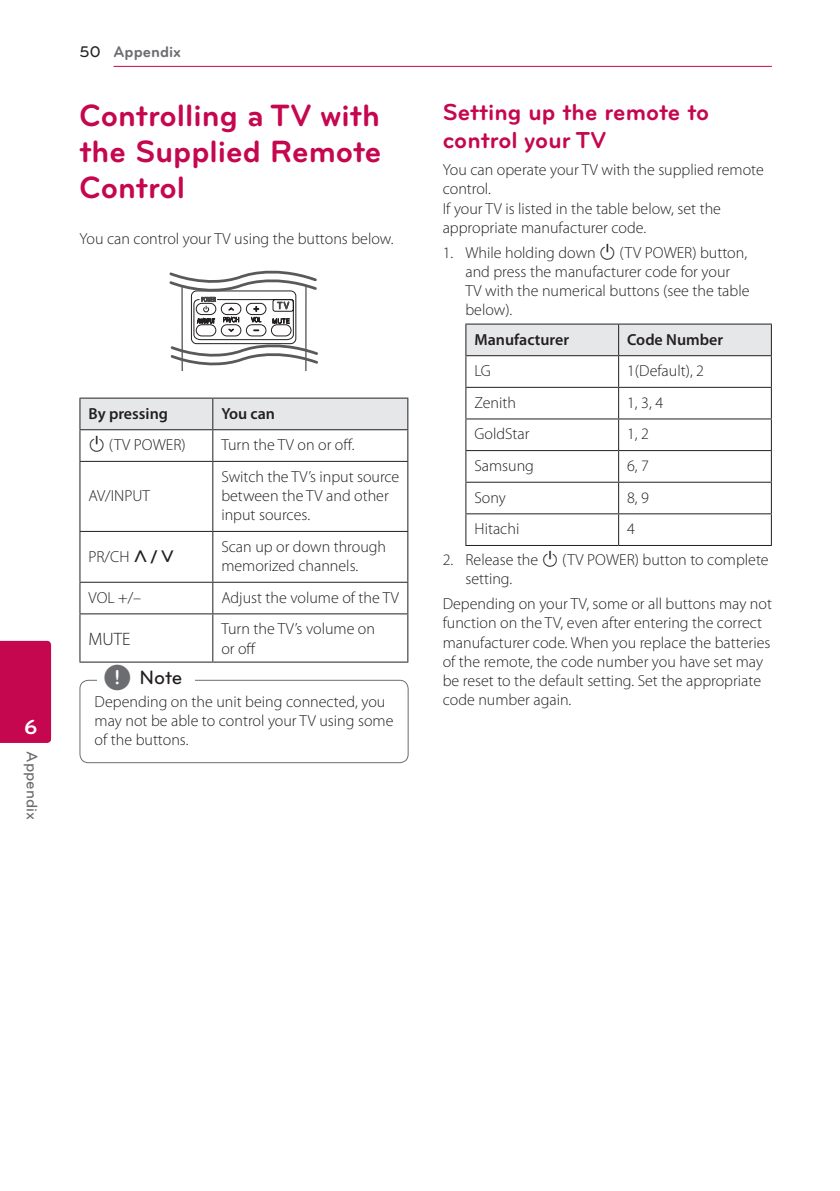
<style>
.page{position:relative;width:840px;height:1191px;background:#fff}
.page>*{position:absolute;margin:0;border:0;box-sizing:border-box;transform-origin:0 0}
.Title_1{font:700 32px/36px "Bryant LG";color:#c50750;text-align:justify}
.Title_2{font:700 24px/28px "Bryant LG";color:#c50750}
.t1{font:700 21px "Bryant LG";color:#fff}
.t2{font:500 20px "Bryant LG";color:#231f20}
.t3{font:300 18px "Myriad Pro";color:#231f20}
.Content_text_Light{font:300 16px/19.2px "Myriad Pro";color:#231f20}
.Content_text_Num{font:300 16px/19.2px "Myriad Pro";color:#231f20}
.Content_text_Light-2{font:600 16px "Myriad Pro";color:#231f20}
.Chapter_Title_Top_L{font:700 16px "Bryant LG";color:#6c6d70}
.Chapter_Title_Side{font:500 16px "Bryant LG";color:#6c6d70}
.Page_No_left{font:500 16px "Bryant LG";color:#231f20}
.s1{font-family:"UPSYS Common";font-weight:400}
.s2{font-family:"UPSYS Common";font-weight:400;font-size:30px;color:#6c6d70}
</style>
<div class="page">
<hr style="left:113px;top:66px;width:658px;height:1px;background:#c50750">
<div style="left:0;top:641px;width:51px;height:102px;background:#c50750"></div>
<svg style="left:169px;top:270px;width:149px;height:100px"></svg>
<div style="left:80px;top:398px;width:327px;height:31px;background:#e6e7e9"></div>
<hr style="left:79px;top:397px;width:134px;height:1px;background:#231f20">
<hr style="left:79px;top:398px;width:1px;height:31px;background:#231f20">
<hr style="left:213px;top:397px;width:195px;height:1px;background:#231f20">
<hr style="left:212px;top:398px;width:1px;height:31px;background:#231f20">
<hr style="left:407px;top:398px;width:1px;height:31px;background:#231f20">
<hr style="left:79px;top:429px;width:134px;height:1px;background:#231f20">
<hr style="left:79px;top:430px;width:1px;height:31px;background:#231f20">
<hr style="left:213px;top:429px;width:195px;height:1px;background:#231f20">
<hr style="left:212px;top:430px;width:1px;height:31px;background:#231f20">
<hr style="left:407px;top:430px;width:1px;height:31px;background:#231f20">
<hr style="left:79px;top:461px;width:134px;height:1px;background:#231f20">
<hr style="left:79px;top:462px;width:1px;height:69px;background:#231f20">
<hr style="left:213px;top:461px;width:195px;height:1px;background:#231f20">
<hr style="left:212px;top:462px;width:1px;height:69px;background:#231f20">
<hr style="left:407px;top:462px;width:1px;height:69px;background:#231f20">
<hr style="left:79px;top:531px;width:134px;height:1px;background:#231f20">
<hr style="left:79px;top:532px;width:1px;height:50px;background:#231f20">
<hr style="left:213px;top:531px;width:195px;height:1px;background:#231f20">
<hr style="left:212px;top:532px;width:1px;height:50px;background:#231f20">
<hr style="left:407px;top:532px;width:1px;height:50px;background:#231f20">
<hr style="left:79px;top:582px;width:134px;height:1px;background:#231f20">
<hr style="left:79px;top:583px;width:1px;height:30px;background:#231f20">
<hr style="left:213px;top:582px;width:195px;height:1px;background:#231f20">
<hr style="left:212px;top:583px;width:1px;height:30px;background:#231f20">
<hr style="left:407px;top:583px;width:1px;height:30px;background:#231f20">
<hr style="left:79px;top:613px;width:134px;height:1px;background:#231f20">
<hr style="left:79px;top:614px;width:1px;height:47px;background:#231f20">
<hr style="left:213px;top:613px;width:195px;height:1px;background:#231f20">
<hr style="left:212px;top:614px;width:1px;height:47px;background:#231f20">
<hr style="left:407px;top:614px;width:1px;height:47px;background:#231f20">
<hr style="left:79px;top:661px;width:134px;height:1px;background:#231f20">
<hr style="left:213px;top:661px;width:195px;height:1px;background:#231f20">
<div style="left:79px;top:680px;width:329px;height:83px;border:1px solid #6c6d70;border-radius:9px"></div>
<div style="left:97px;top:674px;width:97px;height:20px;background:#fff"></div>
<div style="left:466px;top:324px;width:304px;height:31px;background:#e6e7e9"></div>
<hr style="left:465px;top:323px;width:153px;height:1px;background:#231f20">
<hr style="left:465px;top:324px;width:1px;height:31px;background:#231f20">
<hr style="left:618px;top:323px;width:153px;height:1px;background:#231f20">
<hr style="left:617px;top:324px;width:1px;height:31px;background:#231f20">
<hr style="left:770px;top:324px;width:1px;height:31px;background:#231f20">
<hr style="left:465px;top:355px;width:153px;height:1px;background:#231f20">
<hr style="left:465px;top:356px;width:1px;height:31px;background:#231f20">
<hr style="left:618px;top:355px;width:153px;height:1px;background:#231f20">
<hr style="left:617px;top:356px;width:1px;height:31px;background:#231f20">
<hr style="left:770px;top:356px;width:1px;height:31px;background:#231f20">
<hr style="left:465px;top:387px;width:153px;height:1px;background:#231f20">
<hr style="left:465px;top:388px;width:1px;height:30px;background:#231f20">
<hr style="left:618px;top:387px;width:153px;height:1px;background:#231f20">
<hr style="left:617px;top:388px;width:1px;height:30px;background:#231f20">
<hr style="left:770px;top:388px;width:1px;height:30px;background:#231f20">
<hr style="left:465px;top:418px;width:153px;height:1px;background:#231f20">
<hr style="left:465px;top:419px;width:1px;height:31px;background:#231f20">
<hr style="left:618px;top:418px;width:153px;height:1px;background:#231f20">
<hr style="left:617px;top:419px;width:1px;height:31px;background:#231f20">
<hr style="left:770px;top:419px;width:1px;height:31px;background:#231f20">
<hr style="left:465px;top:450px;width:153px;height:1px;background:#231f20">
<hr style="left:465px;top:451px;width:1px;height:31px;background:#231f20">
<hr style="left:618px;top:450px;width:153px;height:1px;background:#231f20">
<hr style="left:617px;top:451px;width:1px;height:31px;background:#231f20">
<hr style="left:770px;top:451px;width:1px;height:31px;background:#231f20">
<hr style="left:465px;top:482px;width:153px;height:1px;background:#231f20">
<hr style="left:465px;top:483px;width:1px;height:30px;background:#231f20">
<hr style="left:618px;top:482px;width:153px;height:1px;background:#231f20">
<hr style="left:617px;top:483px;width:1px;height:30px;background:#231f20">
<hr style="left:770px;top:483px;width:1px;height:30px;background:#231f20">
<hr style="left:465px;top:513px;width:153px;height:1px;background:#231f20">
<hr style="left:465px;top:514px;width:1px;height:31px;background:#231f20">
<hr style="left:618px;top:513px;width:153px;height:1px;background:#231f20">
<hr style="left:617px;top:514px;width:1px;height:31px;background:#231f20">
<hr style="left:770px;top:514px;width:1px;height:31px;background:#231f20">
<hr style="left:465px;top:545px;width:153px;height:1px;background:#231f20">
<hr style="left:618px;top:545px;width:153px;height:1px;background:#231f20">
<p class="Page_No_left" style="left:79px;top:42px;width:23px">50</p>
<p class="Chapter_Title_Top_L" style="left:113px;top:42px;width:69px">Appendix</p>
<p class="Title_1" style="left:79px;top:97px;width:303px">Controlling a TV with the Supplied Remote Control</p>
<p class="Content_text_Light" style="left:79px;top:228px;width:315px">You can control your TV using the buttons below.</p>
<p class="t1" style="left:24px;top:714px;width:15px">6</p>
<p class="Chapter_Title_Side" style="left:42px;top:751px;width:70px;rotate:90deg">Appendix</p>
<p class="Content_text_Light-2" style="left:88px;top:403px;width:81px">By pressing</p>
<p class="Content_text_Light-2" style="left:221px;top:403px;width:55px">You can</p>
<p class="Content_text_Light" style="left:88px;top:435px;width:99px"><span class="s1">1</span> (TV POWER)</p>
<p class="Content_text_Light" style="left:221px;top:435px;width:134px">Turn the TV on or off.</p>
<p class="Content_text_Light" style="left:88px;top:486px;width:63px">AV/INPUT</p>
<p class="Content_text_Light" style="left:221px;top:467px;width:179px">Switch the TV’s input source between the TV and other input sources.</p>
<p class="Content_text_Light" style="left:88px;top:546px;width:88px">PR/CH <span class="s1">W/S</span></p>
<p class="Content_text_Light" style="left:221px;top:537px;width:166px">Scan up or down through memorized channels.</p>
<p class="Content_text_Light" style="left:88px;top:587px;width:54px">VOL +/–</p>
<p class="Content_text_Light" style="left:221px;top:587px;width:179px">Adjust the volume of the TV</p>
<p class="t3" style="left:88px;top:628px;width:44px">MUTE</p>
<p class="Content_text_Light" style="left:221px;top:619px;width:155px">Turn the TV’s volume on or off</p>
<p class="t2" style="left:103px;top:665px;width:81px"><span class="s2">,</span> Note</p>
<p class="Content_text_Light" style="left:95px;top:692px;width:300px">Depending on the unit being connected, you may not be able to control your TV using some of the buttons.</p>
<p class="Title_2" style="left:442px;top:98px;width:268px">Setting up the remote to control your TV</p>
<p class="Content_text_Light" style="left:442px;top:160px;width:322px">You can operate your TV with the supplied remote control.<br>If your TV is listed in the table below, set the appropriate manufacturer code.</p>
<p class="Content_text_Num" style="left:465px;top:243px;width:285px;text-indent:-23px">1. While holding down <span class="s1">1</span> (TV POWER) button, and press the manufacturer code for your TV with the numerical buttons (see the table below).</p>
<p class="Content_text_Light-2" style="left:474px;top:329px;width:96px">Manufacturer</p>
<p class="Content_text_Light-2" style="left:626px;top:329px;width:97px">Code Number</p>
<p class="Content_text_Light" style="left:474px;top:361px;width:18px">LG</p>
<p class="Content_text_Light" style="left:626px;top:361px;width:78px">1(Default), 2</p>
<p class="Content_text_Light" style="left:474px;top:393px;width:43px">Zenith</p>
<p class="Content_text_Light" style="left:626px;top:393px;width:37px">1,3,4</p>
<p class="Content_text_Light" style="left:474px;top:424px;width:57px">GoldStar</p>
<p class="Content_text_Light" style="left:626px;top:424px;width:23px">1,2</p>
<p class="Content_text_Light" style="left:474px;top:456px;width:61px">Samsung</p>
<p class="Content_text_Light" style="left:626px;top:456px;width:23px">6,7</p>
<p class="Content_text_Light" style="left:474px;top:487px;width:33px">Sony</p>
<p class="Content_text_Light" style="left:626px;top:487px;width:23px">8,9</p>
<p class="Content_text_Light" style="left:474px;top:519px;width:46px">Hitachi</p>
<p class="Content_text_Light" style="left:626px;top:519px;width:9px">4</p>
<p class="Content_text_Num" style="left:465px;top:550px;width:304px;text-indent:-23px">2. Release the <span class="s1">1</span> (TV POWER) button to complete setting.</p>
<p class="Content_text_Light" style="left:442px;top:594px;width:330px">Depending on your TV, some or all buttons may not function on the TV, even after entering the correct manufacturer code. When you replace the batteries of the remote, the code number you have set may be reset to the default setting. Set the appropriate code number again.</p>
</div>
